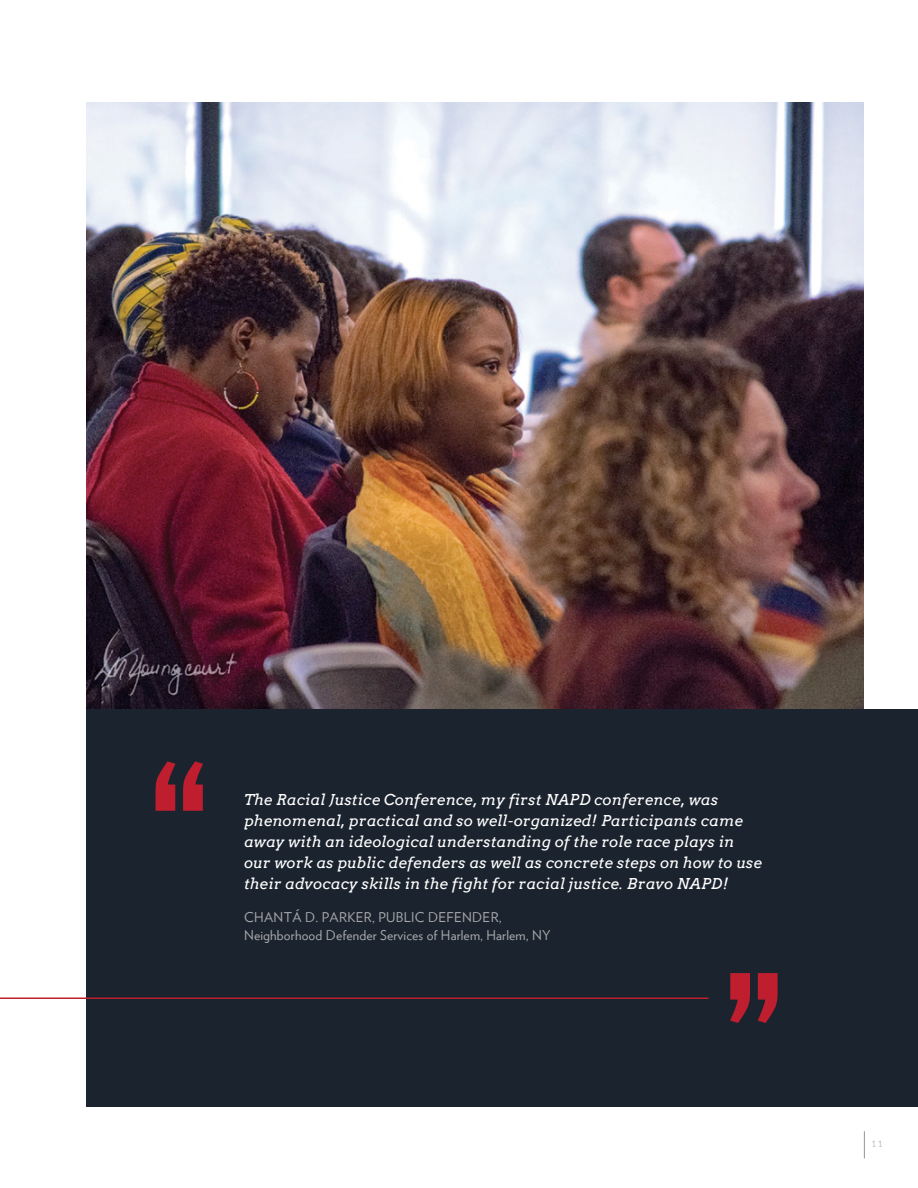
<style>
.page{position:relative;width:918px;height:1188px;background:#fff}
.page>*{position:absolute;margin:0;border:0;box-sizing:border-box;transform-origin:0 0}
.t1{font:italic 15px/21px "Arvo";letter-spacing:.01em;color:#fff}
.t2{font:13.5px/18px "Verlag";letter-spacing:.01em;color:#a7a9ac}
.t3{font:300 9px "Lato";color:#939598}
</style>
<div class="page">
<svg style="left:864px;top:1131px;width:1px;height:27px"></svg>
<img style="left:86px;top:103px;width:778px;height:607px">
<div style="left:86px;top:710px;width:832px;height:397px;background:#1b232e"></div>
<svg style="left:156px;top:761px;width:47px;height:50px"></svg>
<svg style="left:730px;top:973px;width:48px;height:50px"></svg>
<hr style="left:0;top:998px;width:708px;height:1px;background:#be1e2d">
<p class="t1" style="left:244px;top:789px;width:520px">The Racial Justice Conference, my first NAPD conference, was phenomenal, practical and so well-organized! Participants came away with an ideological understanding of the role race plays in our work as public defenders as well as concrete steps on how to use their advocacy skills in the fight for racial justice. Bravo NAPD!</p>
<p class="t2" style="left:244px;top:908px;width:308px">CHANTÁ D. PARKER, PUBLIC DEFENDER,<br>Neighborhood Defender Services of Harlem, Harlem, NY</p>
<p class="t3" style="left:871px;top:1139px;width:13px">11</p>
</div>
